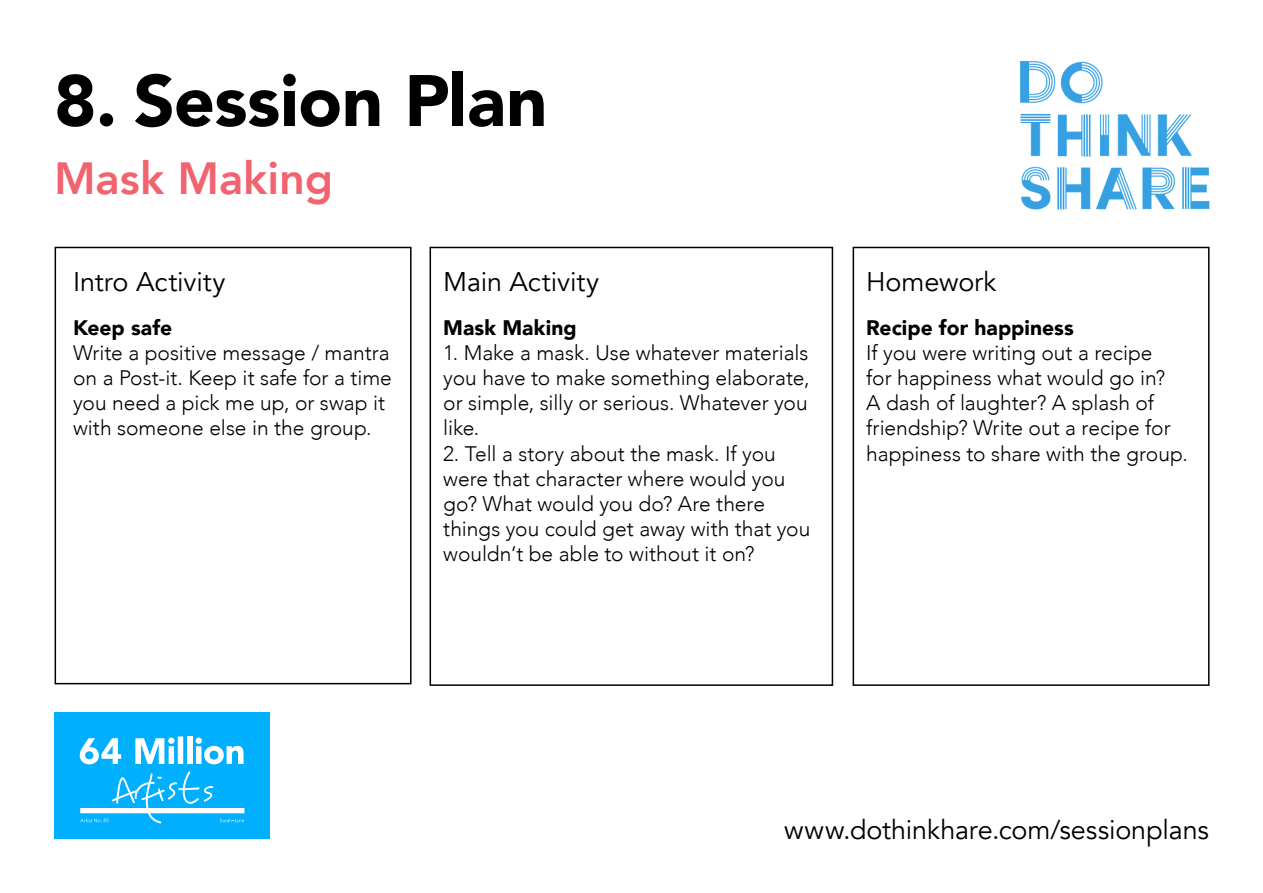
<style>
.page{position:relative;width:1263px;height:893px;background:#fff}
.page>*{position:absolute;margin:0;border:0;box-sizing:border-box;transform-origin:0 0}
.t1{font:900 72px "Avenir";letter-spacing:-.01em;color:#000}
.t2{font:800 45px "Avenir";color:#f1636f}
.t3{font:27px "Avenir";letter-spacing:-.005em;color:#000}
.t4{font:300 21px/25.2px "Avenir";color:#000}
.t5{font:900 21px "Avenir";letter-spacing:.005em;color:#000}
</style>
<div class="page">
<div style="left:55px;top:712px;width:215px;height:127px;background:#00affe"></div>
<svg style="left:80px;top:738px;width:41px;height:26px"></svg>
<svg style="left:135px;top:738px;width:39px;height:26px"></svg>
<div style="left:178px;top:736px;width:5px;height:28px;background:#fff"></div>
<div style="left:187px;top:736px;width:5px;height:28px;background:#fff"></div>
<svg style="left:196px;top:738px;width:48px;height:26px"></svg>
<svg style="left:80px;top:771px;width:164px;height:53px"></svg>
<div style="left:429px;top:247px;width:404px;height:439px;border:2px solid #000"></div>
<div style="left:55px;top:247px;width:356px;height:437px;border:2px solid #000"></div>
<img style="left:1020px;top:61px;width:190px;height:149px">
<div style="left:852px;top:247px;width:357px;height:439px;border:2px solid #000"></div>
<p class="t1" style="left:54px;top:39px;width:495px">8. Session Plan</p>
<p class="t2" style="left:54px;top:144px;width:281px">Mask Making</p>
<p class="t3" style="left:73px;top:265px;width:154px">Intro Activity</p>
<p class="t3" style="left:443px;top:265px;width:157px">Main Activity</p>
<p class="t3" style="left:866px;top:265px;width:132px">Homework</p>
<p class="t5" style="left:443px;top:309px;width:135px">Mask Making</p>
<p class="t4" style="left:443px;top:340px;width:368px;text-align:justify">1. Make a mask. Use whatever materials you have to make something elaborate, or simple, silly or serious. Whatever you like.</p>
<p class="t4" style="left:443px;top:441px;width:369px">2. Tell a story about the mask. If you were that character where would you go? What would you do? Are there things you could get away with that you wouldn’t be able to without it on?</p>
<p class="t5" style="left:73px;top:309px;width:101px">Keep safe</p>
<p class="t4" style="left:73px;top:340px;width:320px">Write a positive message / mantra on a Post-it. Keep it safe for a time you need a pick me up, or swap it with someone else in the group.</p>
<p class="t5" style="left:866px;top:309px;width:209px">Recipe for happiness</p>
<p class="t4" style="left:866px;top:340px;width:323px">If you were writing out a recipe<br>for happiness what would go in?<br>A dash of laughter? A splash of friendship? Write out a recipe for happiness to share with the group.</p>
<p class="t3" style="left:784px;top:814px;width:426px">www.dothinkhare.com/sessionplans</p>
</div>
